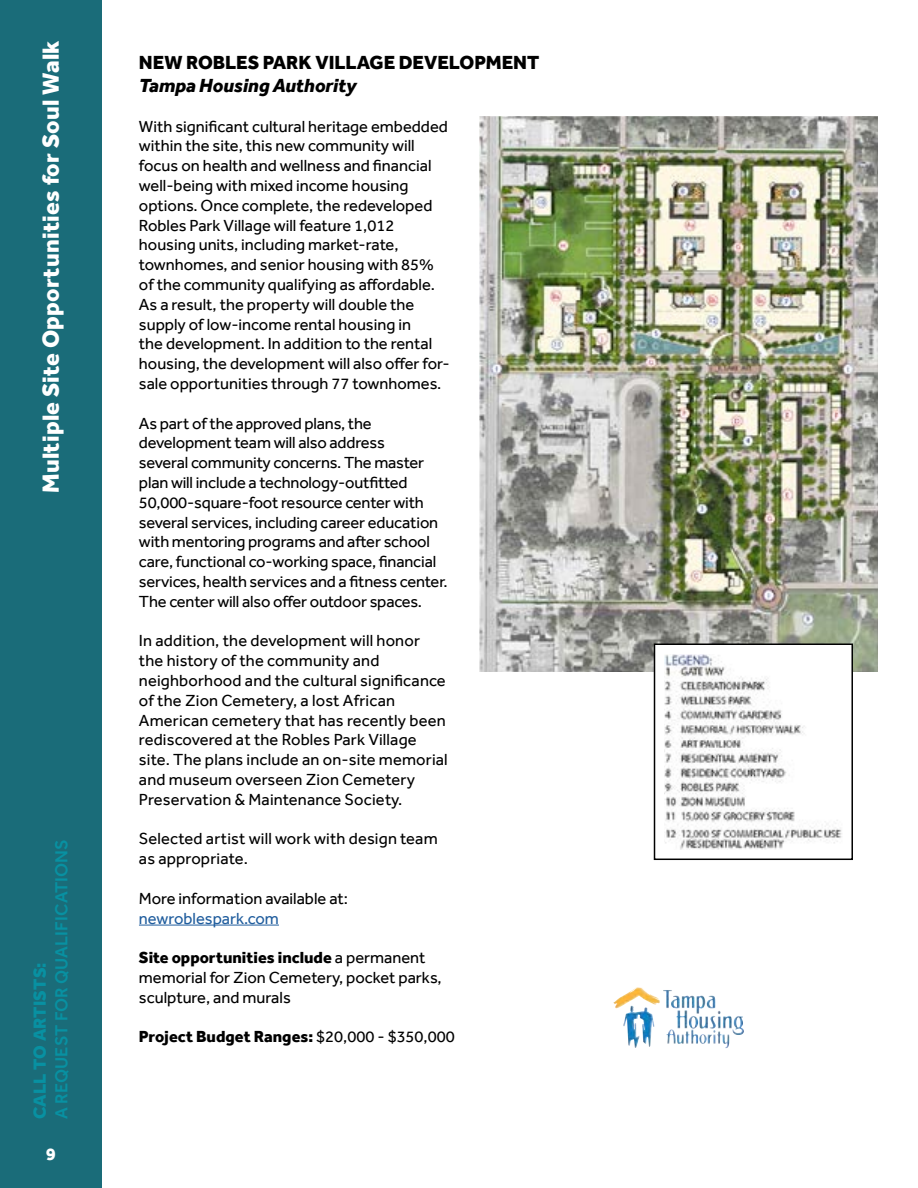
<style>
.page{position:relative;width:918px;height:1188px;background:#fff}
.page>*{position:absolute;margin:0;border:0;box-sizing:border-box;transform-origin:0 0}
.t1{font:800 24px "Effra";letter-spacing:.01em;color:#fff}
.t2{font:800 19.5px "Effra";color:#000}
.t3{font:italic 800 19.5px "Effra";color:#000}
.t4{font:500 18px "Effra";letter-spacing:.01em;color:#0891a2}
.t5{font:800 18px "Effra";letter-spacing:.01em;color:#0891a2}
.t6{font:800 18px "Effra";color:#fff}
.t7{font:16.5px/19.8px "Effra";color:#000}
.t8{font:800 16.5px "Effra";color:#000}
.t9{font:16.5px "Effra";color:#215e9e}
.s1{font-weight:800}
.s2{font-weight:400}
</style>
<div class="page">
<div style="left:0;top:0;width:101px;height:1188px;background:#1a6c79"></div>
<hr style="left:139px;top:925px;width:140px;height:1px;background:#215e9e">
<img style="left:480px;top:116px;width:398px;height:555px">
<div style="left:655px;top:644px;width:197px;height:215px;background:#fff"></div>
<div style="left:654px;top:644px;width:199px;height:216px;border:2px solid #000"></div>
<img style="left:665px;top:654px;width:177px;height:195px">
<img style="left:613px;top:987px;width:103px;height:27px">
<h1 class="t1" style="left:36px;top:493px;width:454px;rotate:-90deg">Multiple Site Opportunities for Soul Walk</h1>
<p class="t5" style="left:29px;top:1119px;width:158px;rotate:-90deg">CALL TO ARTISTS:</p>
<p class="t4" style="left:51px;top:1119px;width:281px;rotate:-90deg">A REQUEST FOR QUALIFICATIONS</p>
<p class="t6" style="left:46px;top:1143px;width:12px">9</p>
<p class="t2" style="left:139px;top:50px;width:402px">NEW ROBLES PARK VILLAGE DEVELOPMENT</p>
<p class="t3" style="left:139px;top:74px;width:219px">Tampa Housing Authority</p>
<p class="t7" style="left:139px;top:116px;width:310px">With significant cultural heritage embedded</p>
<p class="t7" style="left:139px;top:136px;width:277px">within the site, this new community will</p>
<p class="t7" style="left:139px;top:156px;width:294px">focus on health and wellness and financial well-being with mixed income housing</p>
<p class="t7" style="left:139px;top:195px;width:295px">options. Once complete, the redeveloped</p>
<p class="t7" style="left:139px;top:215px;width:257px">Robles Park Village will feature 1,012</p>
<p class="t7" style="left:139px;top:235px;width:297px">housing units, including market-rate, townhomes, and senior housing with 85%</p>
<p class="t7" style="left:139px;top:274px;width:298px">of the community qualifying as affordable.<br>As a result, the property will double the</p>
<p class="t7" style="left:139px;top:314px;width:295px">supply of low-income rental housing in the development. In addition to the rental</p>
<p class="t7" style="left:139px;top:354px;width:312px">housing, the development will also offer for-</p>
<p class="t7" style="left:139px;top:373px;width:304px">sale opportunities through 77 townhomes.</p>
<p class="t7" style="left:139px;top:413px;width:287px">As part of the approved plans, the development team will also address several community concerns. The master</p>
<p class="t7" style="left:139px;top:472px;width:270px">plan will include a technology-outfitted</p>
<p class="t7" style="left:139px;top:492px;width:301px">50,000-square-foot resource center with several services, including career education with mentoring programs and after school</p>
<p class="t7" style="left:139px;top:552px;width:310px">care, functional co-working space, financial services, health services and a fitness center.<br>The center will also offer outdoor spaces.</p>
<p class="t7" style="left:139px;top:631px;width:283px">In addition, the development will honor the history of the community and</p>
<p class="t7" style="left:139px;top:670px;width:308px">neighborhood and the cultural significance</p>
<p class="t7" style="left:139px;top:690px;width:258px">of the Zion Cemetery, a lost African</p>
<p class="t7" style="left:139px;top:710px;width:308px">American cemetery that has recently been rediscovered at the Robles Park Village</p>
<p class="t7" style="left:139px;top:750px;width:310px">site. The plans include an on-site memorial and museum overseen Zion Cemetery</p>
<p class="t7" style="left:139px;top:789px;width:265px">Preservation &amp; Maintenance Society.</p>
<p class="t7" style="left:139px;top:829px;width:300px">Selected artist will work with design team as appropriate.</p>
<p class="t7" style="left:139px;top:888px;width:211px">More information available at:</p>
<p class="t9" style="left:139px;top:908px;width:142px">newroblespark.com</p>
<p class="t7" style="left:139px;top:948px;width:304px"><span class="s1">Site opportunities include</span> a permanent memorial for Zion Cemetery, pocket parks, sculpture, and murals</p>
<p class="t8" style="left:139px;top:1027px;width:317px">Project Budget Ranges: <span class="s2">$20,000 - $350,000</span></p>
</div>
